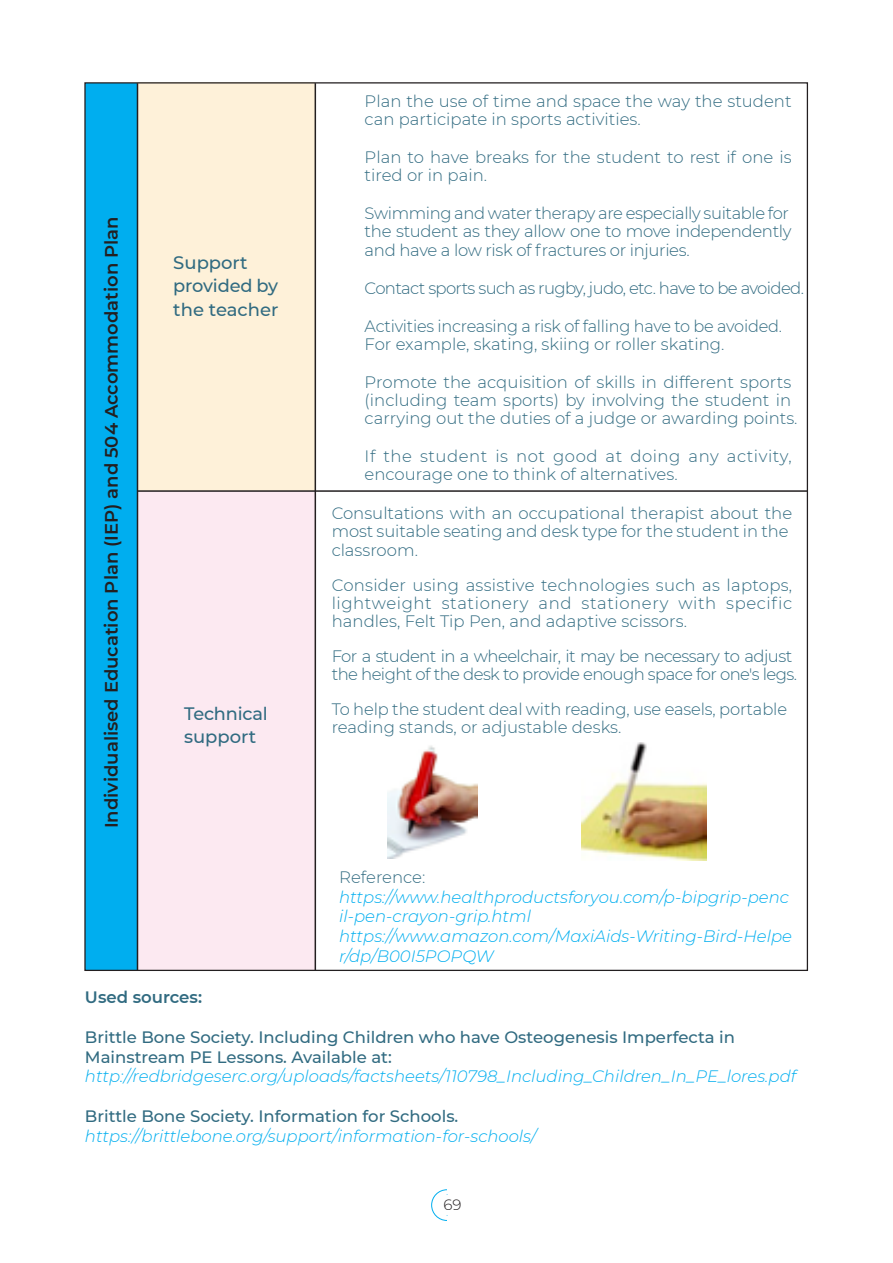
<style>
.page{position:relative;width:893px;height:1263px;background:#fff}
.page>*{position:absolute;margin:0;border:0;box-sizing:border-box;transform-origin:0 0}
.t1{font:600 18px "Montserrat";color:#231f20}
.t2{font:500 18px/23.4px "Montserrat";letter-spacing:-.005em;color:#316b81}
.t3{font:300 16.5px/18.1px "Montserrat";letter-spacing:-.005em;color:#316b81}
.t4{font:italic 300 16.5px/19.8px "Montserrat";color:#00aeef}
.t5{font:500 16.5px/19.8px "Montserrat";color:#316b81}
.t6{font:300 16.5px/18.1px "Montserrat";letter-spacing:-.025em;color:#316b81}
.t7{font:300 16.5px/18.1px "Montserrat";letter-spacing:-.035em;color:#316b81}
.t8{font:300 16.5px/18.1px "Montserrat";letter-spacing:.02em;color:#316b81}
.t9{font:300 16.5px "Montserrat";letter-spacing:-.04em;color:#316b81}
.t10{font:600 16.5px "Montserrat";color:#316b81}
.t11{font:300 15px "Montserrat";color:#231f20}
</style>
<div class="page">
<div style="left:85px;top:83px;width:52px;height:887px;background:#00aeef"></div>
<div style="left:138px;top:83px;width:177px;height:408px;background:#fef1d9"></div>
<svg style="left:431px;top:1189px;width:17px;height:32px"></svg>
<img style="left:387px;top:745px;width:91px;height:114px">
<img style="left:582px;top:743px;width:124px;height:117px">
<div style="left:138px;top:491px;width:177px;height:479px;background:#fce9f1"></div>
<hr style="left:137px;top:83px;width:1px;height:888px;background:#231f20">
<hr style="left:315px;top:83px;width:1px;height:887px;background:#231f20">
<hr style="left:138px;top:490px;width:669px;height:2px;background:#231f20">
<p class="t1" style="left:99px;top:828px;width:613px;rotate:-90deg">Individualised Education Plan (IEP) and 504 Accommodation Plan</p>
<p class="t2" style="left:173px;top:250px;width:107px">Support provided by the teacher</p>
<p class="t2" style="left:184px;top:701px;width:85px">Technical support</p>
<p class="t3" style="left:365px;top:92px;width:428px">Plan the use of time and space the way the student can participate in sports activities.</p>
<p class="t3" style="left:365px;top:148px;width:428px">Plan to have breaks for the student to rest if one is tired or in pain.</p>
<p class="t6" style="left:365px;top:204px;width:428px">Swimming and water therapy are especially suitable for the student as they allow one to move independently and have a low risk of fractures or injuries.</p>
<p class="t9" style="left:365px;top:277px;width:441px">Contact sports such as rugby, judo, etc. have to be avoided.</p>
<p class="t3" style="left:365px;top:316px;width:419px">Activities increasing a risk of falling have to be avoided.<br>For example, skating, skiing or roller skating.</p>
<p class="t3" style="left:365px;top:372px;width:434px">Promote the acquisition of skills in different sports (including team sports) by involving the student in carrying out the duties of a judge or awarding points.</p>
<p class="t8" style="left:365px;top:446px;width:429px">If the student is not good at doing any activity, encourage one to think of alternatives.</p>
<p class="t3" style="left:332px;top:504px;width:462px">Consultations with an occupational therapist about the most suitable seating and desk type for the student in the classroom.</p>
<p class="t3" style="left:332px;top:575px;width:462px;text-align:justify">Consider using assistive technologies such as laptops, lightweight stationery and stationery with specific handles, Felt Tip Pen, and adaptive scissors.</p>
<p class="t7" style="left:332px;top:646px;width:467px">For a student in a wheelchair, it may be necessary to adjust the height of the desk to provide enough space for one's legs.</p>
<p class="t3" style="left:332px;top:699px;width:457px">To help the student deal with reading, use easels, portable reading stands, or adjustable desks.</p>
<p class="t3" style="left:339px;top:867px;width:88px">Reference:</p>
<p class="t4" style="left:339px;top:886px;width:454px">https://www.healthproductsforyou.com/p-bipgrip-penc il-pen-crayon-grip.html https://www.amazon.com/MaxiAids-Writing-Bird-Helpe r/dp/B00I5POPQW</p>
<p class="t10" style="left:85px;top:986px;width:119px">Used sources:</p>
<p class="t5" style="left:85px;top:1026px;width:652px">Brittle Bone Society. Including Children who have Osteogenesis Imperfecta in<br>Mainstream PE Lessons. Available at:</p>
<p class="t4" style="left:85px;top:1066px;width:713px">http://redbridgeserc.org/uploads/factsheets/110798_Including_Children_In_PE_lores.pdf</p>
<p class="t5" style="left:85px;top:1105px;width:375px">Brittle Bone Society. Information for Schools.</p>
<p class="t4" style="left:85px;top:1125px;width:453px">https://brittlebone.org/support/information-for-schools/</p>
<p class="t11" style="left:443px;top:1195px;width:20px">69</p>
</div>
